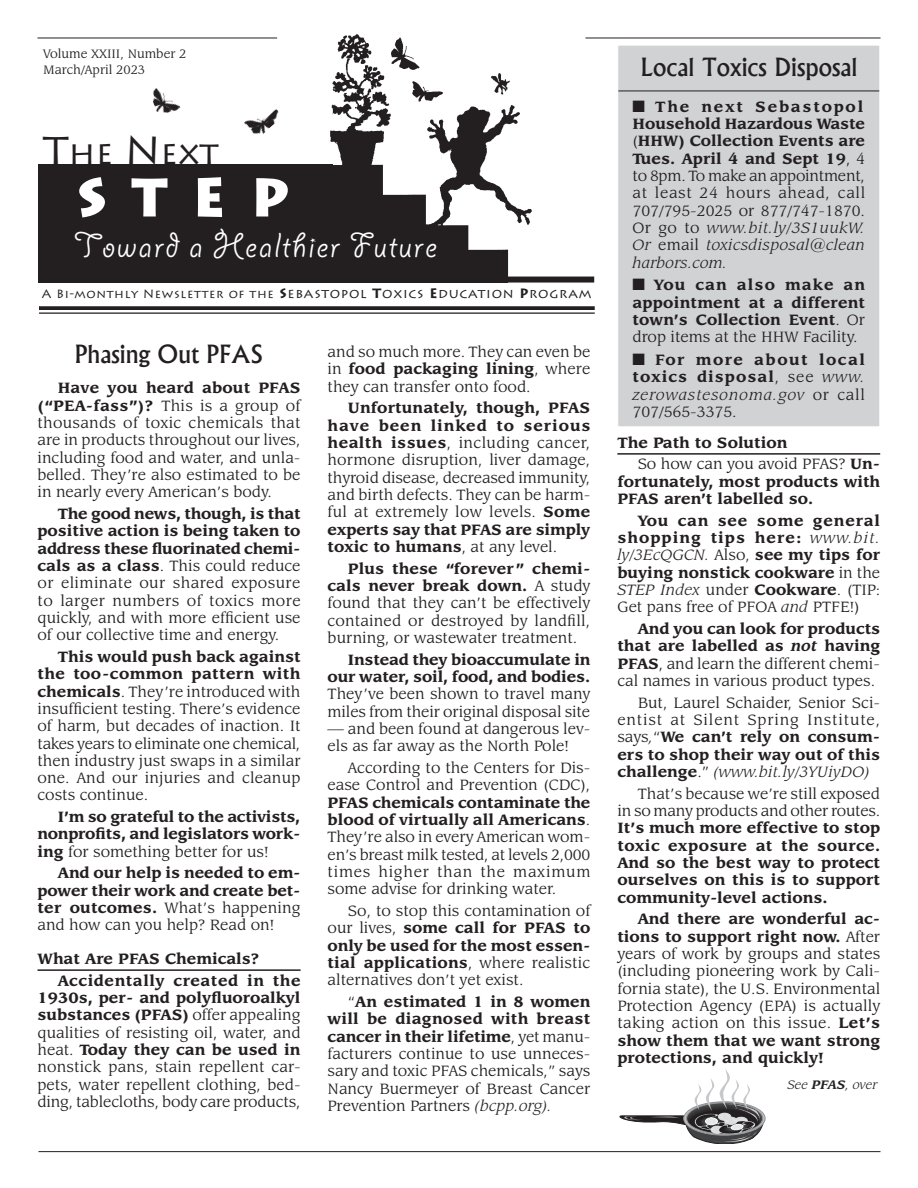
<style>
.page{position:relative;width:918px;height:1188px;background:#fff}
.page>*{position:absolute;margin:0;border:0;box-sizing:border-box;transform-origin:0 0}
.t1{font:900 54px "Lithos Pro";color:#fff}
.t2{font:39px "Giddyup";letter-spacing:.05em;color:#fff}
.t3{font:33px "Lithos Pro";color:#231f20}
.t4{font:500 24px "Albertus";color:#231f20}
.t5{font:16.5px/17.4px "Leawood IT Cby BT";color:#231f20;text-align:justify}
.t6{font:700 16.5px/17.4px "Leawood IT Cby BT";color:#231f20;text-align:justify}
.t7{font:700 16.5px/21.6px "Leawood IT Cby BT";letter-spacing:.025em;color:#231f20}
.t8{font:13.5px "Lithos Pro";letter-spacing:.055em;color:#231f20}
.t9{font:13.5px/16.2px "Leawood IT Cby BT";color:#231f20}
.t10{font:italic 13.5px "Leawood IT Cby BT";color:#231f20}
.s1{font-size:39px}
.s2{font-size:12px}
.s3{font-weight:700}
.s4{font-weight:400}
.s5{font-style:italic}
.s6{font-weight:400;font-style:italic}
.s7{font-weight:700;font-style:italic}
</style>
<div class="page">
<svg style="left:620px;top:1069px;width:145px;height:75px"></svg>
<hr style="left:38px;top:38px;width:239px;height:1px;background:#231f20">
<img style="left:330px;top:35px;width:201px;height:248px">
<div style="left:506px;top:277px;width:88px;height:6px;background:#231f20"></div>
<div style="left:339px;top:255px;width:164px;height:22px;background:#231f20"></div>
<div style="left:38px;top:164px;width:295px;height:119px;background:#231f20"></div>
<svg style="left:39px;top:306px;width:556px;height:4px;fill:#231f20"></svg>
<hr style="left:39px;top:312px;width:556px;height:2px;background:#231f20">
<img style="left:244px;top:109px;width:35px;height:25px">
<img style="left:153px;top:88px;width:28px;height:25px">
<hr style="left:586px;top:38px;width:294px;height:1px;background:#231f20">
<hr style="left:38px;top:1151px;width:843px;height:1px;background:#231f20">
<div style="left:618px;top:45px;width:262px;height:382px;background:#d1d2d4"></div>
<div style="left:617px;top:45px;width:263px;height:382px;border:1px solid #fff"></div>
<hr style="left:618px;top:91px;width:261px;height:1px;background:#231f20">
<hr style="left:38px;top:969px;width:263px;height:2px;background:#231f20">
<hr style="left:617px;top:453px;width:263px;height:2px;background:#231f20">
<p class="t9" style="left:43px;top:46px;width:145px">Volume XXIII, Number 2<br>March/April 2023</p>
<h3 class="t3" style="left:43px;top:134px;width:177px"><span class="s1">T</span>he <span class="s1">N</span>ext</h3>
<h1 class="t1" style="left:77px;top:164px;width:213px">STEP</h1>
<h2 class="t2" style="left:74px;top:224px;width:364px">Toward a Healthier Future</h2>
<p class="t8" style="left:42px;top:286px;width:551px"><span class="s2">A Bi-monthly Newsletter of the</span> <span class="s3">S</span>ebastopol <span class="s3">T</span>oxics <span class="s3">E</span>ducation <span class="s3">P</span>rogram</p>
<h3 class="t4" style="left:75px;top:339px;width:189px">Phasing Out PFAS</h3>
<p class="t5" style="left:37px;top:379px;width:265px;text-indent:20px"><span class="s3">Have you heard about PFAS (“PEA-fass”)?</span> This is a group of thousands of toxic chemicals that are in products throughout our lives, including food and water, and unla&shy;belled. They’re also estimated to be in nearly every American’s body.</p>
<p class="t5" style="left:37px;top:505px;width:265px;text-indent:20px"><span class="s3">The good news, though, is that positive action is being taken to address these fluorinated chemi&shy;cals as a class</span>. This could reduce or eliminate our shared exposure to larger numbers of toxics more quickly, and with more efficient use of our collective time and energy.</p>
<p class="t5" style="left:37px;top:648px;width:265px;text-indent:20px"><span class="s3">This would push back against the too-common pattern with chemicals</span>. They’re introduced with insufficient testing. There’s evidence of harm, but decades of inaction. It takes years to eliminate one chemical, then industry just swaps in a similar one. And our injuries and cleanup costs continue.</p>
<p class="t6" style="left:37px;top:808px;width:265px;text-indent:20px">I’m so grateful to the activists, nonprofits, and legislators work&shy;ing <span class="s4">for something better for us!</span></p>
<p class="t6" style="left:38px;top:864px;width:265px;text-indent:20px">And our help is needed to em&shy;power their work and create bet&shy;ter outcomes. <span class="s4">What’s happening and how can you help? Read on!</span></p>
<p class="t7" style="left:58px;top:948px;width:244px;text-indent:-20px">What Are PFAS Chemicals?<br>Accidentally created in the</p>
<p class="t5" style="left:38px;top:989px;width:265px"><span class="s3">1930s, per- and polyfluoroalkyl substances (PFAS)</span> offer appealing qualities of resisting oil, water, and heat. <span class="s3">Today they can be used in </span>nonstick pans, stain repellent car&shy;pets, water repellent clothing, bed&shy;ding, tablecloths, body care products,</p>
<p class="t5" style="left:328px;top:343px;width:264px">and so much more. They can even be in <span class="s3">food packaging lining</span>, where they can transfer onto food.</p>
<p class="t5" style="left:328px;top:399px;width:264px;text-indent:20px"><span class="s3">Unfortunately, though, PFAS have been linked to serious health issues</span>, including cancer, hormone disruption, liver damage, thyroid disease, decreased immunity, and birth defects. They can be harm&shy;ful at extremely low levels. <span class="s3">Some experts say that PFAS are simply toxic to humans</span>, at any level.</p>
<p class="t5" style="left:328px;top:560px;width:264px;text-indent:20px"><span class="s3">Plus these “forever” chemi&shy;cals never break down.</span> A study found that they can’t be effectively contained or destroyed by landfill, burning, or wastewater treatment.</p>
<p class="t6" style="left:328px;top:650px;width:264px;text-align:right">Instead they bioaccumulate in our water, soil, food, and bodies.</p>
<p class="t5" style="left:328px;top:685px;width:264px">They’ve been shown to travel many miles from their original disposal site</p>
<p class="t5" style="left:328px;top:720px;width:264px">— and been found at dangerous lev&shy;els as far away as the North Pole!</p>
<p class="t5" style="left:328px;top:759px;width:264px;text-align:right">According to the Centers for Dis&shy;ease Control and Prevention (CDC),</p>
<p class="t5" style="left:328px;top:794px;width:264px"><span class="s3">PFAS chemicals contaminate the blood of virtually all Americans</span>.<br>They’re also in every American wom&shy;en’s breast milk tested, at levels 2,000 times higher than the maximum some advise for drinking water.</p>
<p class="t5" style="left:328px;top:902px;width:264px;text-indent:20px">So, to stop this contamination of our lives, <span class="s3">some call for PFAS to only be used for the most essen&shy;tial applications</span>, where realistic alternatives don’t yet exist.</p>
<p class="t5" style="left:328px;top:993px;width:264px;text-indent:20px">“<span class="s3">An estimated 1 in 8 women will be diagnosed with breast cancer in their lifetime</span>, yet manu&shy;facturers continue to use unneces&shy;sary and toxic PFAS chemicals,” says Nancy Buermeyer of Breast Cancer Prevention Partners <span class="s5">(bcpp.org).</span></p>
<h3 class="t4" style="left:640px;top:53px;width:218px">Local Toxics Disposal</h3>
<p class="t5" style="left:633px;top:98px;width:234px">■ <span class="s3">The next Sebastopol Household Hazardous Waste </span>(<span class="s3">HHW) Collection Events are Tues. April 4 and Sept 19</span>, 4 to 8pm. To make an appointment, at least 24 hours ahead, call 707/795-2025 or 877/747-1870.<br>Or go to <span class="s5">www.bit.ly/3S1uukW.<br>Or</span> email <span class="s5">toxicsdisposal@clean harbors.com.</span></p>
<p class="t6" style="left:633px;top:276px;width:234px">■ You can also make an appointment at a different town’s Collection Event<span class="s4">. Or drop items at the HHW Facility.</span></p>
<p class="t6" style="left:633px;top:351px;width:234px">■ For more about local toxics disposal<span class="s4">, see</span> <span class="s6">www. zerowastesonoma.gov</span> <span class="s4">or call 707/565-3375.</span></p>
<p class="t5" style="left:638px;top:432px;width:244px;line-height:21.6px;text-indent:-20px"><span class="s3">The Path to Solution<br></span>So how can you avoid PFAS? <span class="s3">Un-</span></p>
<p class="t6" style="left:617px;top:473px;width:264px">fortunately, most products with<br>PFAS aren’t labelled so.</p>
<p class="t6" style="left:617px;top:512px;width:264px;text-indent:20px">You can see some general shopping tips here: <span class="s6">www.bit. ly/3EcQGCN.</span> <span class="s4">Also,</span> see my tips for buying nonstick cookware <span class="s4">in the </span><span class="s6">STEP Index</span> <span class="s4">under</span> Cookware<span class="s4">. (TIP:<br>Get pans free of PFOA</span> <span class="s6">and</span> <span class="s4">PTFE!)</span></p>
<p class="t5" style="left:617px;top:620px;width:264px;text-indent:20px"><span class="s3">And you can look for products that are labelled as</span> <span class="s7">not</span> <span class="s3">having PFAS</span>, and learn the different chemi&shy;cal names in various product types.</p>
<p class="t5" style="left:617px;top:694px;width:264px;text-indent:20px">But, Laurel Schaider, Senior Sci&shy;entist at Silent Spring Institute, says<span class="s5">,</span>“<span class="s3">We can’t rely on consum&shy;ers to shop their way out of this challenge</span>.” <span class="s5">(www.bit.ly/3YUiyDO)</span></p>
<p class="t5" style="left:617px;top:785px;width:264px;text-align:right">That’s because we’re still exposed<br>in so many products and other routes.</p>
<p class="t6" style="left:617px;top:819px;width:264px">It’s much more effective to stop toxic exposure at the source.<br>And so the best way to protect ourselves on this is to support community-level actions.</p>
<p class="t5" style="left:617px;top:910px;width:264px;text-indent:20px"><span class="s3">And there are wonderful ac&shy;tions to support right now.</span> After years of work by groups and states (including pioneering work by Cali&shy;fornia state), the U.S. Environmental Protection Agency (EPA) is actually taking action on this issue. <span class="s3">Let’s show them that we want strong protections, and quickly!</span></p>
<p class="t10" style="left:787px;top:1077px;width:92px">See <span class="s3">PFAS</span>, over</p>
</div>
